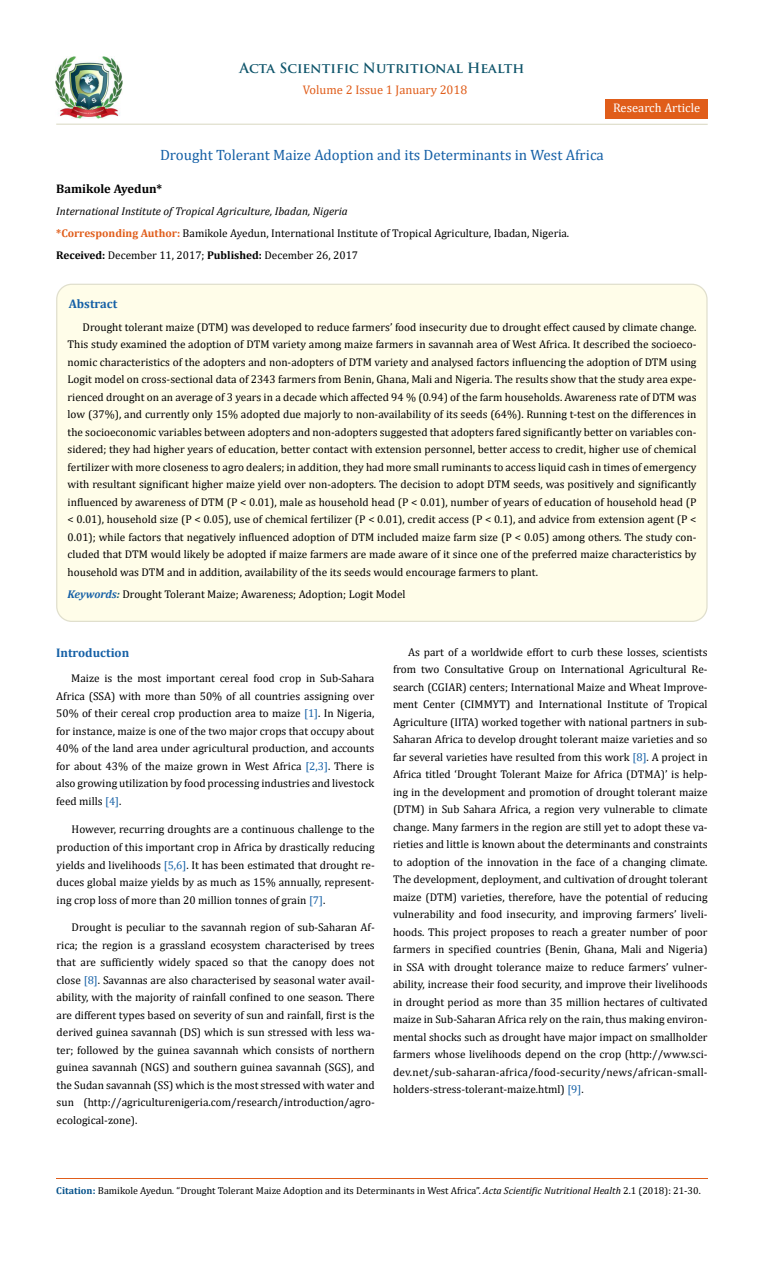
<style>
.page{position:relative;width:764px;height:1262px;background:#fff}
.page>*{position:absolute;margin:0;border:0;box-sizing:border-box;transform-origin:0 0}
.t1{font:15px "Cambria";color:#1560a6}
.t2{font:700 13.75px "Trajan Pro";color:#0e546a}
.t3{font:12.5px "Cambria";color:#e05d1a}
.t4{font:700 12.5px "Cambria";color:#1560a6}
.t5{font:12.5px "Cambria";color:#fff}
.t6{font:700 12.5px "Cambria";color:#000}
.t7{font:11.25px/17.5px "Cambria";color:#000;text-align:justify}
.t8{font:10px "Cambria";color:#000}
.s1{font-style:italic}
.s2{font-weight:700;color:#e05d1a}
.s3{font-weight:700}
.s4{font-weight:700;font-style:italic;color:#1560a6}
.s5{font-weight:700;font-style:italic;color:#0e546a}
.s6{color:#1560a6}
.s7{font-weight:700;color:#035089}
</style>
<div class="page">
<img style="left:56px;top:57px;width:66px;height:61px">
<div style="left:605px;top:99px;width:102px;height:20px;background:#e05d1a"></div>
<div style="left:57px;top:284px;width:650px;height:337px;background:#fffde9;border-radius:15px"></div>
<hr style="left:56px;top:1178px;width:651px;height:1px;background:#e05d1a">
<hr style="left:56px;top:123px;width:651px;height:2px;background:#e0dfcd">
<p class="t2" style="left:239px;top:59px;width:287px">Acta Scientific Nutritional Health</p>
<p class="t3" style="left:303px;top:82px;width:166px">Volume 2 Issue 1 January 2018</p>
<p class="t5" style="left:613px;top:100px;width:89px">Research Article</p>
<h1 class="t1" style="left:160px;top:146px;width:445px">Drought Tolerant Maize Adoption and its Determinants in West Africa</h1>
<p class="t6" style="left:56px;top:180px;width:107px">Bamikole Ayedun*</p>
<p class="t7" style="left:56px;top:200px;width:514px;line-height:22.1px;text-align:left"><span class="s1">International Institute of Tropical Agriculture, Ibadan, Nigeria<br></span><span class="s2">*Corresponding Author:</span> Bamikole Ayedun, International Institute of Tropical Agriculture, Ibadan, Nigeria.<br><span class="s3">Received:</span> December 11, 2017; <span class="s3">Published:</span> December 26, 2017</p>
<p class="t4" style="left:69px;top:295px;width:50px">Abstract</p>
<p class="t7" style="left:68px;top:318px;width:630px;text-indent:15px">Drought tolerant maize (DTM) was developed to reduce farmers’ food insecurity due to drought effect caused by climate change.<br>This study examined the adoption of DTM variety among maize farmers in savannah area of West Africa. It described the socioeco&shy;nomic characteristics of the adopters and non-adopters of DTM variety and analysed factors influencing the adoption of DTM using Logit model on cross-sectional data of 2343 farmers from Benin, Ghana, Mali and Nigeria. The results show that the study area expe&shy;rienced drought on an average of 3 years in a decade which affected 94 % (0.94) of the farm households. Awareness rate of DTM was low (37%), and currently only 15% adopted due majorly to non-availability of its seeds (64%). Running t-test on the differences in the socioeconomic variables between adopters and non-adopters suggested that adopters fared significantly better on variables con&shy;sidered; they had higher years of education, better contact with extension personnel, better access to credit, higher use of chemical fertilizer with more closeness to agro dealers; in addition, they had more small ruminants to access liquid cash in times of emergency with resultant significant higher maize yield over non-adopters. The decision to adopt DTM seeds, was positively and significantly influenced by awareness of DTM (P &lt; 0.01), male as household head (P &lt; 0.01), number of years of education of household head (P &lt; 0.01), household size (P &lt; 0.05), use of chemical fertilizer (P &lt; 0.01), credit access (P &lt; 0.1), and advice from extension agent (P &lt; 0.01); while factors that negatively influenced adoption of DTM included maize farm size (P &lt; 0.05) among others. The study con&shy;cluded that DTM would likely be adopted if maize farmers are made aware of it since one of the preferred maize characteristics by household was DTM and in addition, availability of the its seeds would encourage farmers to plant.</p>
<p class="t7" style="left:67px;top:585px;width:340px"><span class="s4">Keywords</span><span class="s5">:</span> Drought Tolerant Maize; Awareness; Adoption; Logit Model</p>
<p class="t4" style="left:56px;top:643px;width:75px">Introduction</p>
<p class="t7" style="left:56px;top:669px;width:320px;text-indent:15px">Maize is the most important cereal food crop in Sub-Sahara Africa (SSA) with more than 50% of all countries assigning over 50% of their cereal crop production area to maize <span class="s6">[1]</span>. In Nigeria, for instance, maize is one of the two major crops that occupy about 40% of the land area under agricultural production, and accounts for about 43% of the maize grown in West Africa <span class="s6">[2,3]</span>. There is also growing utilization by food processing industries and livestock feed mills <span class="s6">[4]</span>.</p>
<p class="t7" style="left:57px;top:820px;width:320px;text-indent:15px">However, recurring droughts are a continuous challenge to the production of this important crop in Africa by drastically reducing yields and livelihoods <span class="s6">[5,6]</span>. It has been estimated that drought re&shy;duces global maize yields by as much as 15% annually, represent&shy;ing crop loss of more than 20 million tonnes of grain <span class="s6">[7]</span>.</p>
<p class="t7" style="left:57px;top:918px;width:320px;text-indent:15px">Drought is peculiar to the savannah region of sub-Saharan Af&shy;rica; the region is a grassland ecosystem characterised by trees that are sufficiently widely spaced so that the canopy does not close <span class="s6">[8]</span>. Savannas are also characterised by seasonal water avail&shy;ability, with the majority of rainfall confined to one season. There are different types based on severity of sun and rainfall, first is the derived guinea savannah (DS) which is sun stressed with less wa&shy;ter; followed by the guinea savannah which consists of northern guinea savannah (NGS) and southern guinea savannah (SGS), and the Sudan savannah (SS) which is the most stressed with water and sun (http://agriculturenigeria.com/research/introduction/agro&shy;ecological-zone).</p>
<p class="t7" style="left:393px;top:643px;width:316px;text-indent:15px">As part of a worldwide effort to curb these losses, scientists from two Consultative Group on International Agricultural Re&shy;search (CGIAR) centers; International Maize and Wheat Improve&shy;ment Center (CIMMYT) and International Institute of Tropical Agriculture (IITA) worked together with national partners in sub-Saharan Africa to develop drought tolerant maize varieties and so far several varieties have resulted from this work <span class="s6">[8]</span>. A project in Africa titled ‘Drought Tolerant Maize for Africa (DTMA)’ is help&shy;ing in the development and promotion of drought tolerant maize (DTM) in Sub Sahara Africa, a region very vulnerable to climate change. Many farmers in the region are still yet to adopt these va&shy;rieties and little is known about the determinants and constraints to adoption of the innovation in the face of a changing climate.<br>The development, deployment, and cultivation of drought tolerant maize (DTM) varieties, therefore, have the potential of reducing vulnerability and food insecurity, and improving farmers’ liveli&shy;hoods. This project proposes to reach a greater number of poor farmers in specified countries (Benin, Ghana, Mali and Nigeria) in SSA with drought tolerance maize to reduce farmers’ vulner&shy;ability, increase their food security, and improve their livelihoods in drought period as more than 35 million hectares of cultivated maize in Sub-Saharan Africa rely on the rain, thus making environ&shy;mental shocks such as drought have major impact on smallholder farmers whose livelihoods depend on the crop (http://www.sci&shy;dev.net/sub-saharan-africa/food-security/news/african-small&shy;holders-stress-tolerant-maize.html) <span class="s6">[9]</span>.</p>
<p class="t8" style="left:56px;top:1184px;width:646px"><span class="s7">Citation:</span> Bamikole Ayedun<span class="s1">.</span> “Drought Tolerant Maize Adoption and its Determinants in West Africa”. <span class="s1">Acta Scientific Nutritional Health</span> 2.1 (2018): 21-30.</p>
</div>
